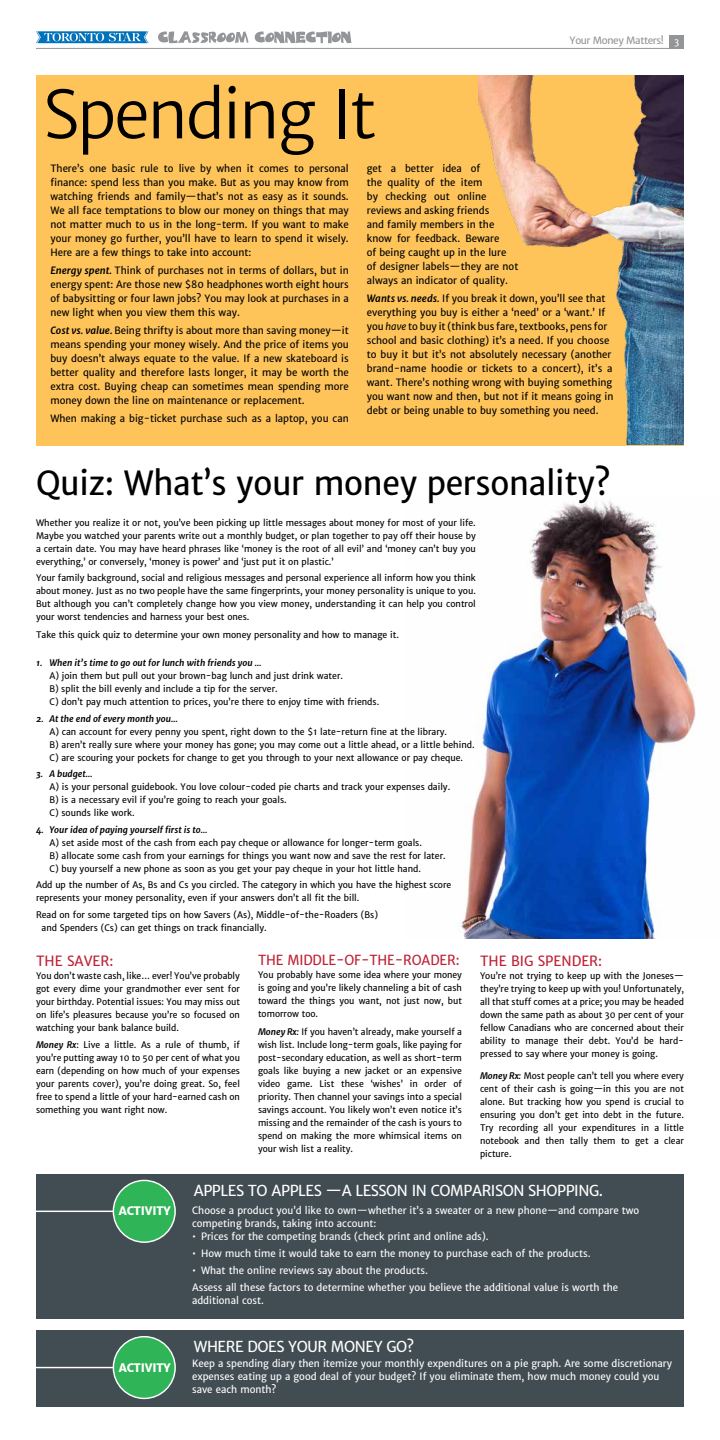
<style>
.page{position:relative;width:720px;height:1440px;background:#fff}
.page>*{position:absolute;margin:0;border:0;box-sizing:border-box;transform-origin:0 0}
.t1{font:66px "Merriweather Sans";letter-spacing:-.03em;color:#000}
.t2{font:33px "Merriweather Sans";letter-spacing:-.01em;color:#000}
.t3{font:15px "Merriweather Sans";letter-spacing:-.03em;color:#fff}
.t4{font:14px "Merriweather Sans";color:#be2135;scale:.96 1}
.t5{font:13.8px "Merriweather Sans";letter-spacing:-.01em;color:#be2135;scale:.94 1}
.t6{font:800 11.7px "Merriweather Sans";letter-spacing:-.01em;color:#fff}
.t7{font:10px/14px "Merriweather Sans";color:#000;text-align:justify}
.t8{font:10px/13px "Merriweather Sans";color:#fff}
.t9{font:10px "Merriweather Sans";letter-spacing:-.04em;color:#939598}
.t10{font:9px/13px "Merriweather Sans";color:#000}
.t11{font:9px/13px "Merriweather Sans";color:#000;text-align:justify;scale:.96 1}
.t12{font:italic 700 9px "Merriweather Sans";color:#000}
.s1{font-size:9.2px;color:#fff}
.s2{font-weight:700;font-style:italic}
.s3{font-style:italic}
</style>
<div class="page">
<div style="left:670px;top:36px;width:14px;height:13px;background:#939598"></div>
<svg style="left:158px;top:31px;width:91px;height:12px"></svg>
<svg style="left:255px;top:31px;width:96px;height:12px"></svg>
<svg style="left:36px;top:31px;width:113px;height:12px"></svg>
<hr style="left:36px;top:48px;width:648px;height:1px;background:#939598">
<img style="left:458px;top:500px;width:238px;height:438px">
<div style="left:36px;top:75px;width:648px;height:370px;background:#fec45a"></div>
<img style="left:479px;top:75px;width:205px;height:370px">
<div style="left:36px;top:1330px;width:648px;height:77px;background:#424d53"></div>
<hr style="left:36px;top:1367px;width:79px;height:1px;background:#fff">
<div style="left:113px;top:1337px;width:62px;height:61px;background:#2fb457;border-radius:50%"></div>
<div style="left:113px;top:1336px;width:63px;height:63px;border:1px solid #fff;border-radius:50%"></div>
<div style="left:36px;top:1174px;width:648px;height:145px;background:#424d53"></div>
<hr style="left:36px;top:1211px;width:79px;height:1px;background:#fff">
<div style="left:113px;top:1180px;width:62px;height:62px;background:#2fb457;border-radius:50%"></div>
<div style="left:113px;top:1180px;width:63px;height:63px;border:1px solid #fff;border-radius:50%"></div>
<p class="t9" style="left:570px;top:34px;width:111px">Your Money Matters! <span class="s1">3</span></p>
<h1 class="t1" style="left:43px;top:74px;width:335px">Spending It</h1>
<p class="t7" style="left:50px;top:161px;width:300px">There’s one basic rule to live by when it comes to personal finance: spend less than you make. But as you may know from watching friends and family—that’s not as easy as it sounds.<br>We all face temptations to blow our money on things that may not matter much to us in the long-term. If you want to make your money go further, you’ll have to learn to spend it wisely.<br>Here are a few things to take into account:</p>
<p class="t7" style="left:50px;top:263px;width:300px"><span class="s2">Energy spent.</span> Think of purchases not in terms of dollars, but in energy spent: Are those new $80 headphones worth eight hours of babysitting or four lawn jobs? You may look at purchases in a new light when you view them this way.</p>
<p class="t7" style="left:50px;top:324px;width:300px"><span class="s2">Cost vs. value.</span> Being thrifty is about more than saving money—it means spending your money wisely. And the price of items you buy doesn’t always equate to the value. If a new skateboard is better quality and therefore lasts longer, it may be worth the extra cost. Buying cheap can sometimes mean spending more money down the line on maintenance or replacement.</p>
<p class="t7" style="left:50px;top:412px;width:300px">When making a big-ticket purchase such as a laptop, you can</p>
<p class="t7" style="left:367px;top:161px;width:153px;text-align:left">get a better idea of<br>the quality of the item<br>by checking out online reviews and asking friends<br>and family members in the know for feedback. Beware<br>of being caught up in the lure of designer labels—they are not always an indicator of quality.</p>
<p class="t7" style="left:367px;top:291px;width:248px;text-align:left"><span class="s2">Wants vs. needs.</span> If you break it down, you’ll see that everything you buy is either a ‘need’ or a ‘want.’ If you <span class="s3">have</span> to buy it (think bus fare, textbooks, pens for school and basic clothing) it’s a need. If you choose to buy it but it’s not absolutely necessary (another brand-name hoodie or tickets to a concert), it’s a want. There’s nothing wrong with buying something you want now and then, but not if it means going in debt or being unable to buy something you need.</p>
<h2 class="t2" style="left:36px;top:462px;width:576px">Quiz: What’s your money personality?</h2>
<p class="t10" style="left:36px;top:516px;width:441px;text-align:justify">Whether you realize it or not, you’ve been picking up little messages about money for most of your life.<br>Maybe you watched your parents write out a monthly budget, or plan together to pay off their house by a certain date. You may have heard phrases like ‘money is the root of all evil’ and ‘money can’t buy you everything,’ or conversely, ‘money is power’ and ‘just put it on plastic.’</p>
<p class="t10" style="left:36px;top:572px;width:441px;text-align:justify">Your family background, social and religious messages and personal experience all inform how you think about money. Just as no two people have the same fingerprints, your money personality is unique to you.<br>But although you can’t completely change how you view money, understanding it can help you control your worst tendencies and harness your best ones.</p>
<p class="t10" style="left:36px;top:628px;width:364px">Take this quick quiz to determine your own money personality and how to manage it.</p>
<p class="t12" style="left:36px;top:657px;width:227px">1. When it’s time to go out for lunch with friends you …</p>
<p class="t10" style="left:50px;top:669px;width:331px">A) join them but pull out your brown-bag lunch and just drink water.<br>B) split the bill evenly and include a tip for the server.<br>C) don’t pay much attention to prices, you’re there to enjoy time with friends.</p>
<p class="t12" style="left:36px;top:713px;width:143px">2. At the end of every month you…</p>
<p class="t10" style="left:50px;top:725px;width:427px">A) can account for every penny you spent, right down to the $1 late-return fine at the library.<br>B) aren’t really sure where your money has gone; you may come out a little ahead, or a little behind.<br>C) are scouring your pockets for change to get you through to your next allowance or pay cheque.</p>
<p class="t12" style="left:36px;top:768px;width:58px">3. A budget…</p>
<p class="t10" style="left:50px;top:780px;width:402px">A) is your personal guidebook. You love colour-coded pie charts and track your expenses daily.<br>B) is a necessary evil if you’re going to reach your goals.<br>C) sounds like work.</p>
<p class="t12" style="left:36px;top:824px;width:173px">4. Your idea of paying yourself first is to…</p>
<p class="t10" style="left:50px;top:836px;width:398px">A) set aside most of the cash from each pay cheque or allowance for longer-term goals.<br>B) allocate some cash from your earnings for things you want now and save the rest for later.<br>C) buy yourself a new phone as soon as you get your pay cheque in your hot little hand.</p>
<p class="t10" style="left:36px;top:879px;width:417px">Add up the number of As, Bs and Cs you circled. The category in which you have the highest score represents your money personality, even if your answers don’t all fit the bill.</p>
<p class="t10" style="left:42px;top:908px;width:338px;text-indent:-6px">Read on for some targeted tips on how Savers (As), Middle-of-the-Roaders (Bs) and Spenders (Cs) can get things on track financially.</p>
<h3 class="t4" style="left:36px;top:952px;width:82px">THE SAVER:</h3>
<p class="t11" style="left:36px;top:969px;width:214px">You don’t waste cash, like… ever! You’ve probably got every dime your grandmother ever sent for your birthday. Potential issues: You may miss out on life’s pleasures because you’re so focused on watching your bank balance build.</p>
<p class="t11" style="left:36px;top:1038px;width:214px"><span class="s2">Money Rx</span>: Live a little. As a rule of thumb, if you’re putting away 10 to 50 per cent of what you earn (depending on how much of your expenses your parents cover), you’re doing great. So, feel free to spend a little of your hard-earned cash on something you want right now.</p>
<h3 class="t5" style="left:258px;top:952px;width:216px">THE MIDDLE-OF-THE-ROADER:</h3>
<p class="t11" style="left:258px;top:969px;width:214px">You probably have some idea where your money is going and you’re likely channeling a bit of cash toward the things you want, not just now, but tomorrow too.</p>
<p class="t11" style="left:258px;top:1025px;width:214px"><span class="s2">Money Rx:</span> If you haven’t already, make yourself a wish list. Include long-term goals, like paying for post-secondary education, as well as short-term goals like buying a new jacket or an expensive video game. List these ‘wishes’ in order of priority. Then channel your savings into a special savings account. You likely won’t even notice it’s missing and the remainder of the cash is yours to spend on making the more whimsical items on your wish list a reality.</p>
<h3 class="t4" style="left:480px;top:952px;width:129px">THE BIG SPENDER:</h3>
<p class="t11" style="left:480px;top:969px;width:214px">You’re not trying to keep up with the Joneses— they’re trying to keep up with you! Unfortunately, all that stuff comes at a price; you may be headed down the same path as about 30 per cent of your fellow Canadians who are concerned about their ability to manage their debt. You’d be hard&shy;pressed to say where your money is going.</p>
<p class="t11" style="left:480px;top:1069px;width:214px"><span class="s2">Money Rx:</span> Most people can’t tell you where every cent of their cash is going—in this you are not alone. But tracking how you spend is crucial to ensuring you don’t get into debt in the future.<br>Try recording all your expenditures in a little notebook and then tally them to get a clear picture.</p>
<p class="t6" style="left:119px;top:1204px;width:53px">ACTIVITY</p>
<h3 class="t3" style="left:194px;top:1181px;width:411px">APPLES TO APPLES —A LESSON IN COMPARISON SHOPPING.</h3>
<p class="t8" style="left:192px;top:1204px;width:449px">Choose a product you’d like to own—whether it’s a sweater or a new phone—and compare two competing brands, taking into account:</p>
<p class="t8" style="left:192px;top:1230px;width:298px">• Prices for the competing brands (check print and online ads).</p>
<p class="t8" style="left:192px;top:1247px;width:400px">• How much time it would take to earn the money to purchase each of the products.</p>
<p class="t8" style="left:192px;top:1262px;width:428px;line-height:17px">• What the online reviews say about the products.<br>Assess all these factors to determine whether you believe the additional value is worth the</p>
<p class="t8" style="left:192px;top:1294px;width:73px">additional cost.</p>
<h3 class="t3" style="left:194px;top:1337px;width:222px">WHERE DOES YOUR MONEY GO?</h3>
<p class="t6" style="left:119px;top:1360px;width:53px">ACTIVITY</p>
<p class="t8" style="left:192px;top:1357px;width:481px">Keep a spending diary then itemize your monthly expenditures on a pie graph. Are some discretionary expenses eating up a good deal of your budget? If you eliminate them, how much money could you save each month?</p>
</div>
